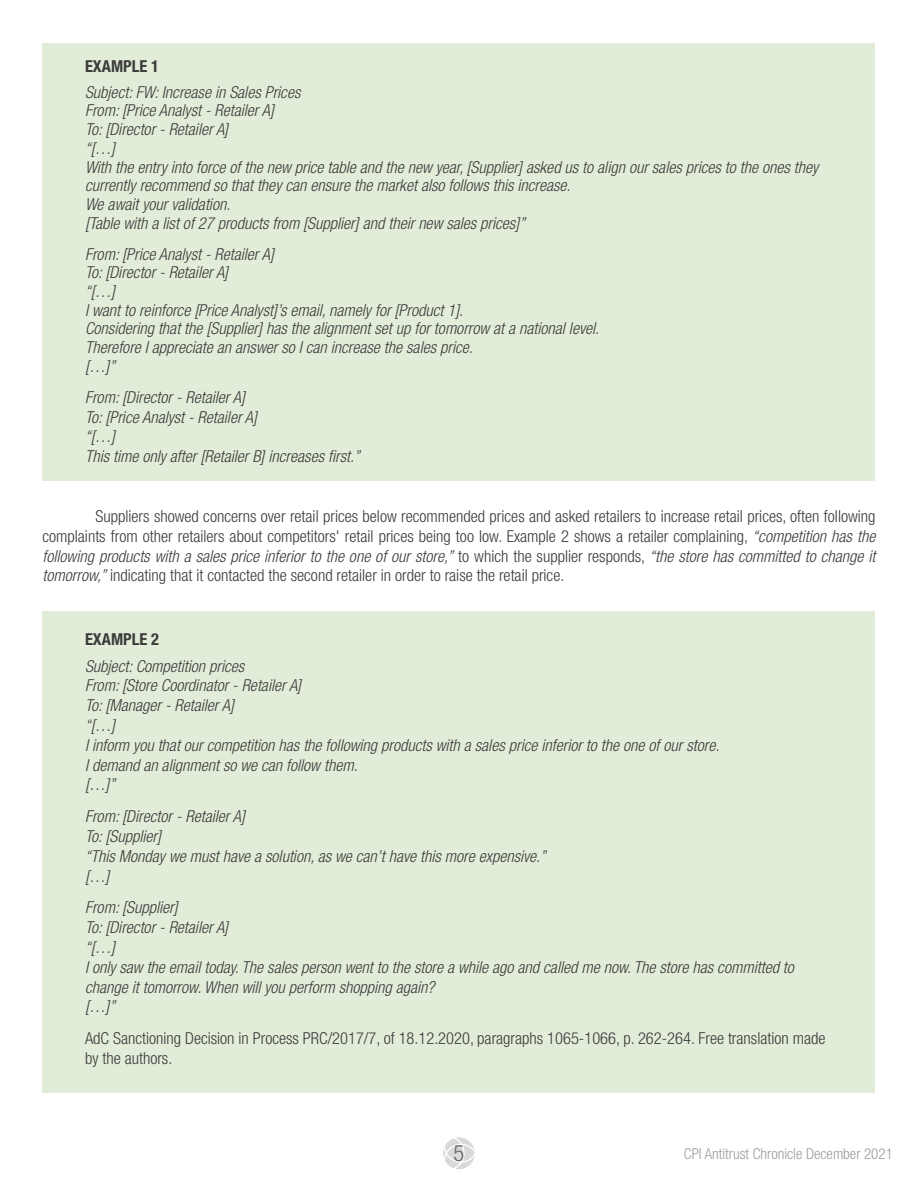
<style>
.page{position:relative;width:918px;height:1188px;background:#fff}
.page>*{position:absolute;margin:0;border:0;box-sizing:border-box;transform-origin:0 0}
.t1{font:300 condensed 22.5px "Helvetica Neue LT Std";color:#646363}
.t2{font:italic 300 condensed 16.5px/19.8px "Helvetica Neue LT Std";color:#3c3c3b}
.t3{font:300 condensed 16.5px/19.8px "Helvetica Neue LT Std";color:#3c3c3b;text-align:justify}
.t4{font:700 condensed 16.5px "Helvetica Neue LT Std";color:#3c3c3b}
.t5{font:300 condensed 15px "Helvetica Neue LT Std";color:#9d9d9c}
.s1{font-style:italic}
</style>
<div class="page">
<svg style="left:443px;top:1137px;width:32px;height:32px"></svg>
<div style="left:43px;top:43px;width:832px;height:438px;background:#e2edd9"></div>
<div style="left:43px;top:612px;width:832px;height:481px;background:#e2edd9"></div>
<p class="t4" style="left:85px;top:56px;width:76px">EXAMPLE 1</p>
<p class="t2" style="left:85px;top:83px;width:735px;line-height:18.8px">Subject: FW: Increase in Sales Prices<br>From: [Price Analyst - Retailer A]<br>To: [Director - Retailer A]<br>“[…]<br>With the entry into force of the new price table and the new year, [Supplier] asked us to align our sales prices to the ones they currently recommend so that they can ensure the market also follows this increase.<br>We await your validation.<br>[Table with a list of 27 products from [Supplier] and their new sales prices]”</p>
<p class="t2" style="left:85px;top:245px;width:516px;line-height:18.8px">From: [Price Analyst - Retailer A]<br>To: [Director - Retailer A]<br>“[…]<br>I want to reinforce [Price Analyst]’s email, namely for [Product 1].<br>Considering that the [Supplier] has the alignment set up for tomorrow at a national level.<br>Therefore I appreciate an answer so I can increase the sales price.<br>[…]”</p>
<p class="t2" style="left:85px;top:388px;width:276px">From: [Director - Retailer A]<br>To: [Price Analyst - Retailer A]<br>“[…]<br>This time only after [Retailer B] increases first.”</p>
<p class="t3" style="left:43px;top:506px;width:835px;text-indent:53px">Suppliers showed concerns over retail prices below recommended prices and asked retailers to increase retail prices, often following complaints from other retailers about competitors' retail prices being too low. Example 2 shows a retailer complaining, <span class="s1">“competition has the following products with a sales price inferior to the one of our store,”</span> to which the supplier responds, <span class="s1">“the store has committed to change it tomorrow,”</span> indicating that it contacted the second retailer in order to raise the retail price.</p>
<p class="t4" style="left:85px;top:629px;width:76px">EXAMPLE 2</p>
<p class="t2" style="left:85px;top:656px;width:636px">Subject: Competition prices<br>From: [Store Coordinator - Retailer A]<br>To: [Manager - Retailer A]<br>“[…]<br>I inform you that our competition has the following products with a sales price inferior to the one of our store.<br>I demand an alignment so we can follow them.<br>[…]”</p>
<p class="t2" style="left:85px;top:807px;width:463px">From: [Director - Retailer A]<br>To: [Supplier]<br>“This Monday we must have a solution, as we can’t have this more expensive.” […]</p>
<p class="t2" style="left:85px;top:898px;width:710px">From: [Supplier]<br>To: [Director - Retailer A]<br>“[…]<br>I only saw the email today. The sales person went to the store a while ago and called me now. The store has committed to change it tomorrow. When will you perform shopping again?<br>[…]”</p>
<p class="t3" style="left:85px;top:1028px;width:742px">AdC Sanctioning Decision in Process PRC/2017/7, of 18.12.2020, paragraphs 1065-1066, p. 262-264. Free translation made by the authors.</p>
<h1 class="t1" style="left:454px;top:1141px;width:12px">5</h1>
<p class="t5" style="left:684px;top:1145px;width:210px">CPI Antitrust Chronicle December 2021</p>
</div>
